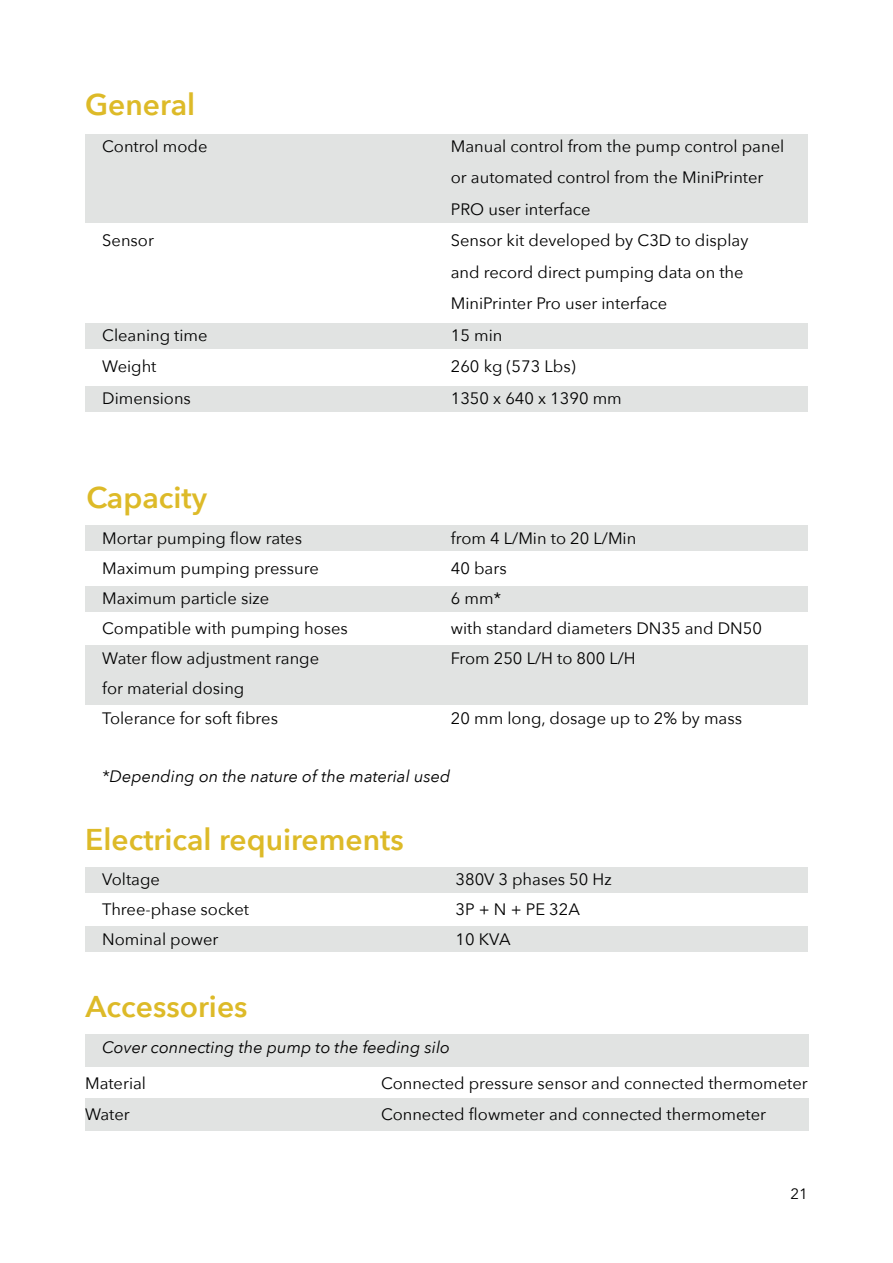
<style>
.page{position:relative;width:893px;height:1263px;background:#fff}
.page>*{position:absolute;margin:0;border:0;box-sizing:border-box;transform-origin:0 0}
.t1{font:600 30px "Avenir Next";color:#ddba28}
.t2{font:16.5px/30px "Avenir Next";color:#000}
.t3{font:italic 16.5px "Avenir Next";color:#000}
.t4{font:15px "Avenir Next";color:#000}
</style>
<div class="page">
<div style="left:85px;top:1098px;width:723px;height:33px;background:#e1e3e2"></div>
<div style="left:85px;top:1034px;width:723px;height:32px;background:#e1e3e2"></div>
<div style="left:86px;top:323px;width:722px;height:25px;background:#e1e3e2"></div>
<div style="left:86px;top:387px;width:722px;height:25px;background:#e1e3e2"></div>
<div style="left:85px;top:134px;width:722px;height:89px;background:#e1e3e2"></div>
<div style="left:86px;top:867px;width:722px;height:26px;background:#e1e3e2"></div>
<div style="left:86px;top:926px;width:722px;height:26px;background:#e1e3e2"></div>
<div style="left:86px;top:525px;width:722px;height:26px;background:#e1e3e2"></div>
<div style="left:86px;top:586px;width:722px;height:26px;background:#e1e3e2"></div>
<div style="left:86px;top:645px;width:722px;height:60px;background:#e1e3e2"></div>
<h1 class="t1" style="left:85px;top:79px;width:112px">General</h1>
<p class="t2" style="left:102px;top:130px;width:107px">Control mode</p>
<p class="t2" style="left:102px;top:225px;width:53px">Sensor</p>
<p class="t2" style="left:102px;top:318px;width:107px;line-height:31.5px">Cleaning time<br>Weight<br>Dimensions</p>
<h1 class="t1" style="left:86px;top:471px;width:122px">Capacity</h1>
<p class="t2" style="left:451px;top:129px;width:335px;line-height:31.5px">Manual control from the pump control panel or automated control from the MiniPrinter<br>PRO user interface<br>Sensor kit developed by C3D to display<br>and record direct pumping data on the<br>MiniPrinter Pro user interface<br>15 min<br>260 kg (573 Lbs)<br>1350 x 640 x 1390 mm</p>
<p class="t2" style="left:102px;top:522px;width:247px">Mortar pumping flow rates<br>Maximum pumping pressure<br>Maximum particle size<br>Compatible with pumping hoses<br>Water flow adjustment range<br>for material dosing<br>Tolerance for soft fibres</p>
<p class="t2" style="left:451px;top:522px;width:313px">from 4 L/Min to 20 L/Min<br>40 bars<br>6 mm*<br>with standard diameters DN35 and DN50<br>From 250 L/H to 800 L/H</p>
<p class="t2" style="left:451px;top:702px;width:293px">20 mm long, dosage up to 2% by mass</p>
<p class="t3" style="left:102px;top:762px;width:350px">*Depending on the nature of the material used</p>
<h1 class="t1" style="left:85px;top:814px;width:320px">Electrical requirements</h1>
<p class="t2" style="left:102px;top:864px;width:148px">Voltage<br>Three-phase socket<br>Nominal power</p>
<p class="t2" style="left:456px;top:864px;width:158px">380V 3 phases 50 Hz<br>3P + N + PE 32A<br>10 KVA</p>
<h1 class="t1" style="left:85px;top:981px;width:164px">Accessories</h1>
<p class="t3" style="left:102px;top:1033px;width:349px">Cover connecting the pump to the feeding silo</p>
<p class="t2" style="left:381px;top:1066px;width:428px;line-height:31.5px">Connected pressure sensor and connected thermometer<br>Connected flowmeter and connected thermometer</p>
<p class="t2" style="left:85px;top:1066px;width:62px;line-height:31.5px">Material<br>Water</p>
<p class="t4" style="left:790px;top:1181px;width:19px">21</p>
</div>
